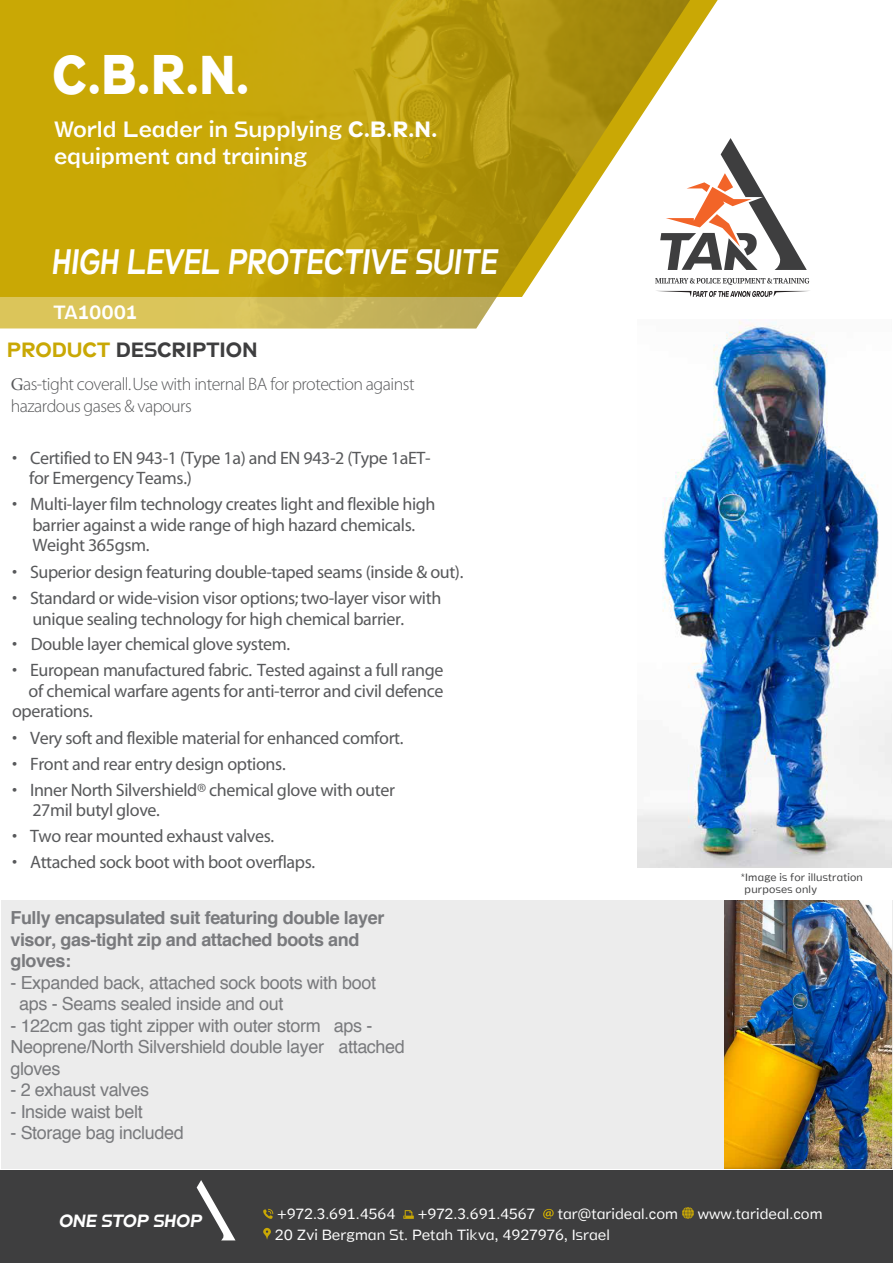
<style>
.page{position:relative;width:893px;height:1263px;background:#fff}
.page>*{position:absolute;margin:0;border:0;box-sizing:border-box;transform-origin:0 0}
.t1{font:800 55.5px "Stamen";color:#fff;scale:.9 1}
.t2{font:italic 300 36px "Stamen";color:#fff;scale:.8 1}
.t3{font:300 22.5px/27px "Stamen";color:#fff}
.t4{font:21px "Stamen";color:#3e3e3f}
.t5{font:300 19.5px "Stamen";color:#fff}
.t6{font:18px/20.1px "Myriad";letter-spacing:-.02em;color:#58595b}
.t7{font:18px/21.6px "Helvetica";letter-spacing:-.02em;color:#797a7d}
.t8{font:700 18px/21.6px "Helvetica";letter-spacing:-.025em;color:#797a7d}
.t9{font:300 18px/21.6px "Myriad";letter-spacing:-.03em;color:#58595b}
.t10{font:italic 18px "Stamen";color:#fff}
.t11{font:200 15px/21px "Stamen";color:#fff}
.t12{font:200 10.8px/12px "Stamen";letter-spacing:.02em;color:#3e3e3f}
.s1{font-weight:700}
.s2{color:#c9a805}
.s3{font-family:"Minion Pro";font-weight:400}
</style>
<div class="page">
<svg style="left:0;top:0;width:172px;height:328px;background:#caaa0d"></svg>
<img style="left:172px;top:0;width:526px;height:328px">
<div style="left:0;top:1170px;width:893px;height:93px;background:#3e3e3f"></div>
<svg style="left:263px;top:1209px;width:10px;height:10px"></svg>
<svg style="left:403px;top:1210px;width:11px;height:9px"></svg>
<svg style="left:543px;top:1209px;width:11px;height:10px"></svg>
<svg style="left:682px;top:1207px;width:12px;height:12px"></svg>
<svg style="left:263px;top:1228px;width:8px;height:12px"></svg>
<svg style="left:197px;top:1180px;width:38px;height:60px"></svg>
<svg style="left:655px;top:278px;width:154px;height:7px"></svg>
<svg style="left:660px;top:138px;width:147px;height:132px"></svg>
<svg style="left:655px;top:291px;width:153px;height:6px"></svg>
<div style="left:1px;top:901px;width:891px;height:268px;background:#ececec"></div>
<img style="left:637px;top:320px;width:255px;height:547px">
<img style="left:725px;top:901px;width:166px;height:268px">
<h1 class="t1" style="left:53px;top:31px;width:221px">C B. R. N. .</h1>
<p class="t3" style="left:54px;top:115px;width:385px">World Leader in Supplying <span class="s1">C B. R. N. . </span>equipment and training</p>
<h2 class="t2" style="left:53px;top:233px;width:559px">HIGH LEVEL PROTECTIVE SUITE</h2>
<p class="t5" style="left:54px;top:297px;width:85px">TA10001</p>
<p class="t4" style="left:7px;top:334px;width:252px"><span class="s2">PRODUCT</span> DESCRIPTION</p>
<p class="t9" style="left:11px;top:374px;width:405px"><span class="s3">G</span>as-tight coverall.Use with internal BA for protection against hazardous gases &amp; vapours</p>
<p class="t6" style="left:12px;top:448px;width:7px">•</p>
<p class="t6" style="left:12px;top:495px;width:7px">•</p>
<p class="t6" style="left:12px;top:562px;width:7px">•</p>
<p class="t6" style="left:12px;top:588px;width:7px">•</p>
<p class="t6" style="left:12px;top:635px;width:7px">•</p>
<p class="t6" style="left:30px;top:448px;width:402px">Certified to EN 943-1 (Type a1 ) and EN 943-2 (Type 1aET-</p>
<p class="t6" style="left:29px;top:469px;width:164px">for Emergency Teams (.</p>
<p class="t6" style="left:30px;top:495px;width:407px">Multi-layer film technology creates light and flexible high</p>
<p class="t6" style="left:32px;top:516px;width:384px">barrier against a wide range of high hazard chemicals.<br>Weight 365gsm.</p>
<p class="t6" style="left:30px;top:562px;width:435px">Superior design featuring double-taped seams (inside &amp; out .(</p>
<p class="t6" style="left:30px;top:588px;width:413px">Standard or wide-vision visor options;two-layer visor with</p>
<p class="t6" style="left:31px;top:606px;width:375px;line-height:26px">unique sealing technology for high chemical barrier.<br>Double layer chemical glove system.</p>
<p class="t6" style="left:30px;top:661px;width:415px">European manufactured fabric. Tested against a full range</p>
<p class="t6" style="left:12px;top:661px;width:7px">•</p>
<p class="t6" style="left:12px;top:682px;width:433px;text-indent:16px">of chemical warfare agents for anti-terror and civil defence operations.</p>
<p class="t6" style="left:30px;top:728px;width:375px">Very soft and flexible material for enhanced comfort.</p>
<p class="t6" style="left:12px;top:728px;width:7px">•</p>
<p class="t6" style="left:12px;top:754px;width:7px">•</p>
<p class="t6" style="left:30px;top:754px;width:257px">Front and rear entry design options.</p>
<p class="t6" style="left:12px;top:780px;width:7px">•</p>
<p class="t6" style="left:30px;top:780px;width:366px">Inner North Silvershield® chemical glove with outer</p>
<p class="t6" style="left:12px;top:827px;width:7px">•</p>
<p class="t6" style="left:30px;top:798px;width:246px;line-height:26px">27mil butyl glove.<br>Two rear mounted exhaust valves.</p>
<p class="t6" style="left:12px;top:853px;width:7px">•</p>
<p class="t6" style="left:30px;top:853px;width:287px">Attached sock boot with boot overflaps.</p>
<p class="t8" style="left:10px;top:907px;width:375px">Fully encapsulated suit featuring double layer visor, gas-tight zip and attached boots and gloves:</p>
<p class="t7" style="left:10px;top:972px;width:367px">- Expanded back, attached sock boots with boot</p>
<p class="t7" style="left:19px;top:993px;width:266px">aps - Seams sealed inside and out</p>
<p class="t7" style="left:334px;top:1015px;width:40px">aps -</p>
<p class="t7" style="left:10px;top:1015px;width:312px">- 122cm gas tight zipper with outer storm</p>
<p class="t7" style="left:10px;top:1037px;width:315px">Neoprene/North Silvershield double layer gloves<br>2- exhaust valves</p>
<p class="t7" style="left:10px;top:1101px;width:134px">- Inside waist belt</p>
<p class="t7" style="left:10px;top:1123px;width:175px">- Storage bag included</p>
<p class="t7" style="left:338px;top:1037px;width:68px">attached</p>
<p class="t12" style="left:745px;top:872px;width:120px;text-indent:-4px">*Image is for illustration purposes only</p>
<p class="t10" style="left:59px;top:1206px;width:144px">ONE STOP SHOP</p>
<p class="t11" style="left:558px;top:1203px;width:122px">tar@tarideal.com</p>
<p class="t11" style="left:275px;top:1203px;width:337px">+972.3.691.4564<br>20 Zvi Bergman St. Petah Tikva, 4927976, Israel</p>
<p class="t11" style="left:418px;top:1203px;width:119px">+972.3.691.4567</p>
<p class="t11" style="left:698px;top:1203px;width:126px">www.tarideal.com</p>
</div>
